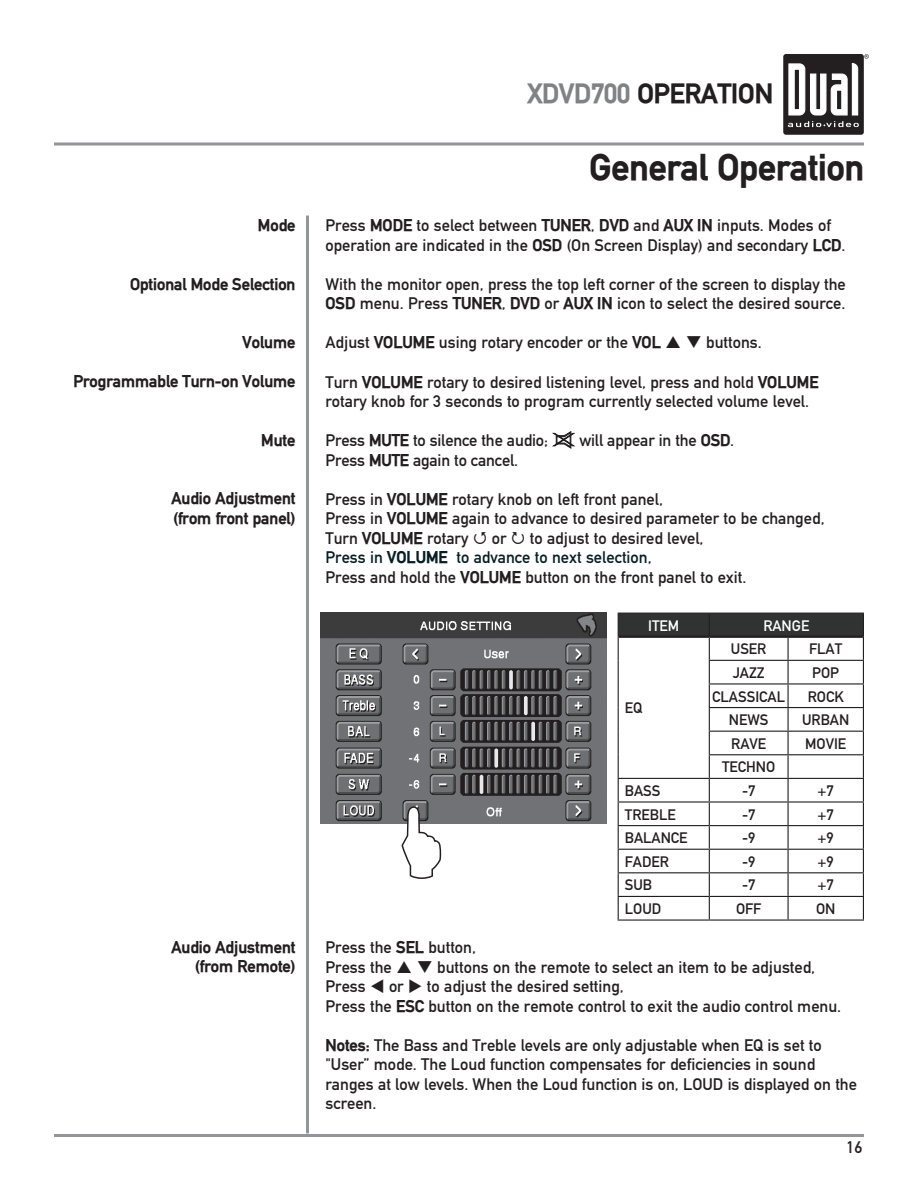
<style>
.page{position:relative;width:918px;height:1188px;background:#fff}
.page>*{position:absolute;margin:0;border:0;box-sizing:border-box;transform-origin:0 0}
.t1{font:700 36px "DIN Mittelschrift";color:#231f20}
.t2{font:700 27px "DIN Mittelschrift";color:#231f20}
.t3{font:16.5px/19.5px "DIN Mittelschrift";color:#231f20}
.t4{font:700 16.5px/19.5px "DIN Mittelschrift";color:#231f20}
.t5{font:15px "DIN Mittelschrift";color:#231f20}
.t6{font:15px "DIN Mittelschrift";color:#fff}
.s1{color:#808285}
.s2{font-weight:700}
.s3{color:#071e22}
.s4{font-weight:700;color:#071e22}
</style>
<div class="page">
<div style="left:783px;top:54px;width:81px;height:81px;background:#231f20;border-radius:3px"></div>
<svg style="left:788px;top:54px;width:81px;height:73px"></svg>
<hr style="left:54px;top:143px;width:810px;height:3px;background:#939598">
<hr style="left:54px;top:1134px;width:810px;height:3px;background:#939598">
<hr style="left:306px;top:216px;width:3px;height:918px;background:#939598">
<svg style="left:552px;top:432px;width:23px;height:16px"></svg>
<img style="left:320px;top:613px;width:286px;height:210px">
<hr style="left:618px;top:919px;width:91px;height:2px;background:#231f20">
<hr style="left:709px;top:919px;width:79px;height:2px;background:#231f20">
<hr style="left:788px;top:919px;width:76px;height:2px;background:#231f20">
<svg style="left:618px;top:613px;width:246px;height:306px"></svg>
<svg style="left:400px;top:805px;width:43px;height:74px"></svg>
<p class="t4" style="left:258px;top:216px;width:39px">Mode</p>
<p class="t4" style="left:130px;top:274px;width:167px">Optional Mode Selection</p>
<p class="t4" style="left:243px;top:333px;width:54px">Volume</p>
<p class="t4" style="left:73px;top:372px;width:224px">Programmable Turn-on Volume</p>
<p class="t4" style="left:261px;top:430px;width:36px">Mute</p>
<p class="t4" style="left:171px;top:489px;width:126px">Audio Adjustment (from front panel)</p>
<p class="t4" style="left:171px;top:937px;width:126px;text-align:right">Audio Adjustment (from Remote)</p>
<h2 class="t2" style="left:528px;top:77px;width:247px"><span class="s1">XDVD700</span> OPERATION</h2>
<h1 class="t1" style="left:589px;top:147px;width:276px">General Operation</h1>
<p class="t3" style="left:325px;top:216px;width:521px">Press <span class="s2">MODE</span> to select between <span class="s2">TUNER</span>, <span class="s2">DVD</span> and <span class="s2">AUX IN</span> inputs. Modes of operation are indicated in the <span class="s2">OSD</span> (On Screen Display) and secondary <span class="s2">LCD</span>.</p>
<p class="t3" style="left:325px;top:274px;width:522px">With the monitor open, press the top left corner of the screen to display the<br><span class="s2">OSD</span> menu. Press <span class="s2">TUNER</span>, <span class="s2">DVD</span> or <span class="s2">AUX IN</span> icon to select the desired source.</p>
<p class="t3" style="left:325px;top:333px;width:337px">Adjust <span class="s2">VOLUME</span> using rotary encoder or the <span class="s2">VOL</span></p>
<p class="t3" style="left:686px;top:333px;width:78px">❑ buttons.</p>
<p class="t3" style="left:325px;top:372px;width:495px">Turn <span class="s2">VOLUME</span> rotary to desired listening level, press and hold <span class="s2">VOLUME </span>rotary knob for 3 seconds to program currently selected volume level.</p>
<p class="t3" style="left:325px;top:431px;width:224px">Press <span class="s2">MUTE</span> to silence the audio;</p>
<p class="t3" style="left:579px;top:431px;width:156px">will appear in the <span class="s2">OSD</span>.</p>
<p class="t3" style="left:325px;top:450px;width:194px">Press <span class="s2">MUTE</span> again to cancel.</p>
<p class="t3" style="left:325px;top:489px;width:501px">Press in <span class="s2">VOLUME</span> rotary knob on left front panel,<br>Press in <span class="s2">VOLUME</span> again to advance to desired parameter to be changed,<br>Turn <span class="s2">VOLUME</span> rotary</p>
<p class="t3" style="left:325px;top:528px;width:422px;text-indent:204px">to adjust to desired level,<br><span class="s3">Press in</span> <span class="s4">VOLUME</span> <span class="s3">to advance to next selection,<br></span>Press and hold the <span class="s2">VOLUME</span> button on the front panel to exit.</p>
<p class="t3" style="left:492px;top:528px;width:16px">or</p>
<p class="t6" style="left:648px;top:617px;width:33px">ITEM</p>
<p class="t6" style="left:763px;top:617px;width:48px">RANGE</p>
<p class="t5" style="left:625px;top:699px;width:19px">EQ</p>
<p class="t5" style="left:731px;top:640px;width:37px">USER</p>
<p class="t5" style="left:809px;top:640px;width:35px">FLAT</p>
<p class="t5" style="left:733px;top:664px;width:33px">JAZZ</p>
<p class="t5" style="left:812px;top:664px;width:28px">POP</p>
<p class="t5" style="left:712px;top:687px;width:74px">CLASSICAL</p>
<p class="t5" style="left:808px;top:687px;width:38px">ROCK</p>
<p class="t5" style="left:729px;top:711px;width:41px">NEWS</p>
<p class="t5" style="left:802px;top:711px;width:49px">URBAN</p>
<p class="t5" style="left:731px;top:735px;width:36px">RAVE</p>
<p class="t5" style="left:805px;top:735px;width:43px">MOVIE</p>
<p class="t5" style="left:722px;top:758px;width:55px">TECHNO</p>
<p class="t5" style="left:625px;top:782px;width:37px">BASS</p>
<p class="t5" style="left:742px;top:782px;width:15px">-7</p>
<p class="t5" style="left:818px;top:782px;width:18px">+7</p>
<p class="t5" style="left:625px;top:806px;width:52px">TREBLE</p>
<p class="t5" style="left:742px;top:806px;width:15px">-7</p>
<p class="t5" style="left:818px;top:806px;width:18px">+7</p>
<p class="t5" style="left:625px;top:829px;width:64px">BALANCE</p>
<p class="t5" style="left:742px;top:829px;width:15px">-9</p>
<p class="t5" style="left:818px;top:829px;width:18px">+9</p>
<p class="t5" style="left:625px;top:853px;width:46px">FADER</p>
<p class="t5" style="left:742px;top:853px;width:15px">-9</p>
<p class="t5" style="left:818px;top:853px;width:18px">+9</p>
<p class="t5" style="left:625px;top:876px;width:29px">SUB</p>
<p class="t5" style="left:742px;top:876px;width:15px">-7</p>
<p class="t5" style="left:818px;top:876px;width:18px">+7</p>
<p class="t5" style="left:625px;top:900px;width:38px">LOUD</p>
<p class="t5" style="left:736px;top:900px;width:27px">OFF</p>
<p class="t5" style="left:816px;top:900px;width:21px">ON</p>
<p class="t3" style="left:325px;top:938px;width:152px">Press the <span class="s2">SEL</span> button,<br>Press the</p>
<p class="t3" style="left:325px;top:957px;width:517px;text-indent:91px">❑ buttons on the remote to select an item to be adjusted,<br>Press ▼ or ◆ to adjust the desired setting,<br>Press the <span class="s2">ESC</span> button on the remote control to exit the audio control menu.</p>
<p class="t3" style="left:325px;top:1035px;width:533px"><span class="s2">Notes:</span> The Bass and Treble levels are only adjustable when EQ is set to "User” mode. The Loud function compensates for deficiencies in sound ranges at low levels. When the Loud function is on, LOUD is displayed on the screen.</p>
<p class="t3" style="left:847px;top:1138px;width:17px">16</p>
</div>
